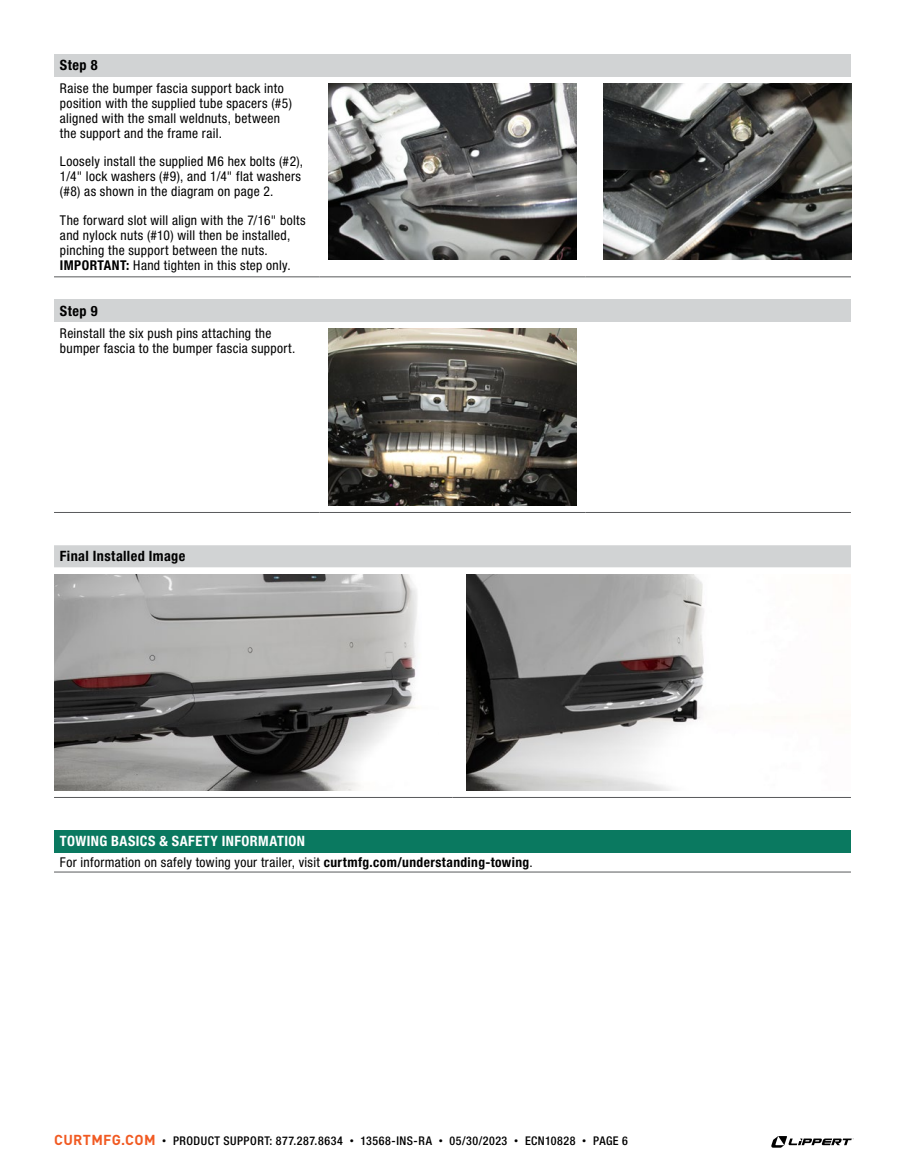
<style>
.page{position:relative;width:905px;height:1175px;background:#fff}
.page>*{position:absolute;margin:0;border:0;box-sizing:border-box;transform-origin:0 0}
.t1{font:700 condensed 14.25px "Helvetica Neue LT Std";letter-spacing:.03em;color:#fff}
.t2{font:700 condensed 14.25px "Helvetica Neue LT Std";letter-spacing:.03em;color:#000}
.t3{font:condensed 13.5px/15px "Helvetica Neue LT Std";letter-spacing:.025em;color:#000}
.t4{font:500 condensed 12px "Helvetica Neue LT Std";letter-spacing:.04em;color:#000}
.s1{font-weight:700}
.s2{font-family:"DINOT";font-weight:700;font-stretch:normal;font-size:14.25px;color:#f15a22}
.s3{font-family:"DINOT";font-weight:400;font-stretch:normal;font-size:9px}
</style>
<div class="page">
<svg style="left:771px;top:1136px;width:82px;height:11px"></svg>
<div style="left:54px;top:830px;width:796px;height:22px;background:#0a7960"></div>
<hr style="left:54px;top:871px;width:796px;height:1px;background:#58595b">
<div style="left:54px;top:545px;width:796px;height:22px;background:#d1d3d4"></div>
<hr style="left:54px;top:797px;width:398px;height:1px;background:#58595b">
<hr style="left:452px;top:797px;width:398px;height:1px;background:#58595b">
<img style="left:54px;top:574px;width:363px;height:216px">
<img style="left:466px;top:574px;width:238px;height:216px">
<div style="left:54px;top:54px;width:796px;height:22px;background:#d1d3d4"></div>
<hr style="left:54px;top:276px;width:266px;height:1px;background:#58595b">
<hr style="left:320px;top:276px;width:265px;height:1px;background:#58595b">
<hr style="left:585px;top:276px;width:265px;height:1px;background:#58595b">
<img style="left:329px;top:83px;width:247px;height:177px">
<img style="left:603px;top:83px;width:248px;height:177px">
<div style="left:54px;top:300px;width:796px;height:22px;background:#d1d3d4"></div>
<hr style="left:54px;top:512px;width:266px;height:1px;background:#58595b">
<hr style="left:320px;top:512px;width:265px;height:1px;background:#58595b">
<hr style="left:585px;top:512px;width:265px;height:1px;background:#58595b">
<img style="left:329px;top:329px;width:247px;height:176px">
<p class="t2" style="left:60px;top:56px;width:39px">Step 8</p>
<p class="t3" style="left:60px;top:80px;width:234px">Raise the bumper fascia support back into position with the supplied tube spacers (#5) aligned with the small weldnuts, between the support and the frame rail.</p>
<p class="t3" style="left:60px;top:154px;width:245px">Loosely install the supplied M6 hex bolts (#2),<br>1/4" lock washers (#9), and 1/4" flat washers (#8) as shown in the diagram on page 2.</p>
<p class="t3" style="left:60px;top:212px;width:247px">The forward slot will align with the 7/16" bolts and nylock nuts (#10) will then be installed, pinching the support between the nuts.<br><span class="s1">IMPORTANT:</span> Hand tighten in this step only.</p>
<p class="t2" style="left:60px;top:302px;width:39px">Step 9</p>
<p class="t3" style="left:60px;top:326px;width:237px">Reinstall the six push pins attaching the bumper fascia to the bumper fascia support.</p>
<p class="t2" style="left:60px;top:547px;width:127px">Final Installed Image</p>
<p class="t1" style="left:60px;top:832px;width:246px">TOWING BASICS &amp; SAFETY INFORMATION</p>
<p class="t3" style="left:60px;top:854px;width:474px">For information on safely towing your trailer, visit <span class="s1">curtmfg.com/understanding-towing</span>.</p>
<p class="t4" style="left:54px;top:1133px;width:575px"><span class="s2">CURTMFG.COM</span> <span class="s3">•</span> PRODUCT SUPPORT: 877.287.8634 <span class="s3">•</span> 13568-INS-RA <span class="s3">•</span> 05/30/2023 <span class="s3">•</span> ECN10828 <span class="s3">•</span> PAGE 6</p>
</div>
